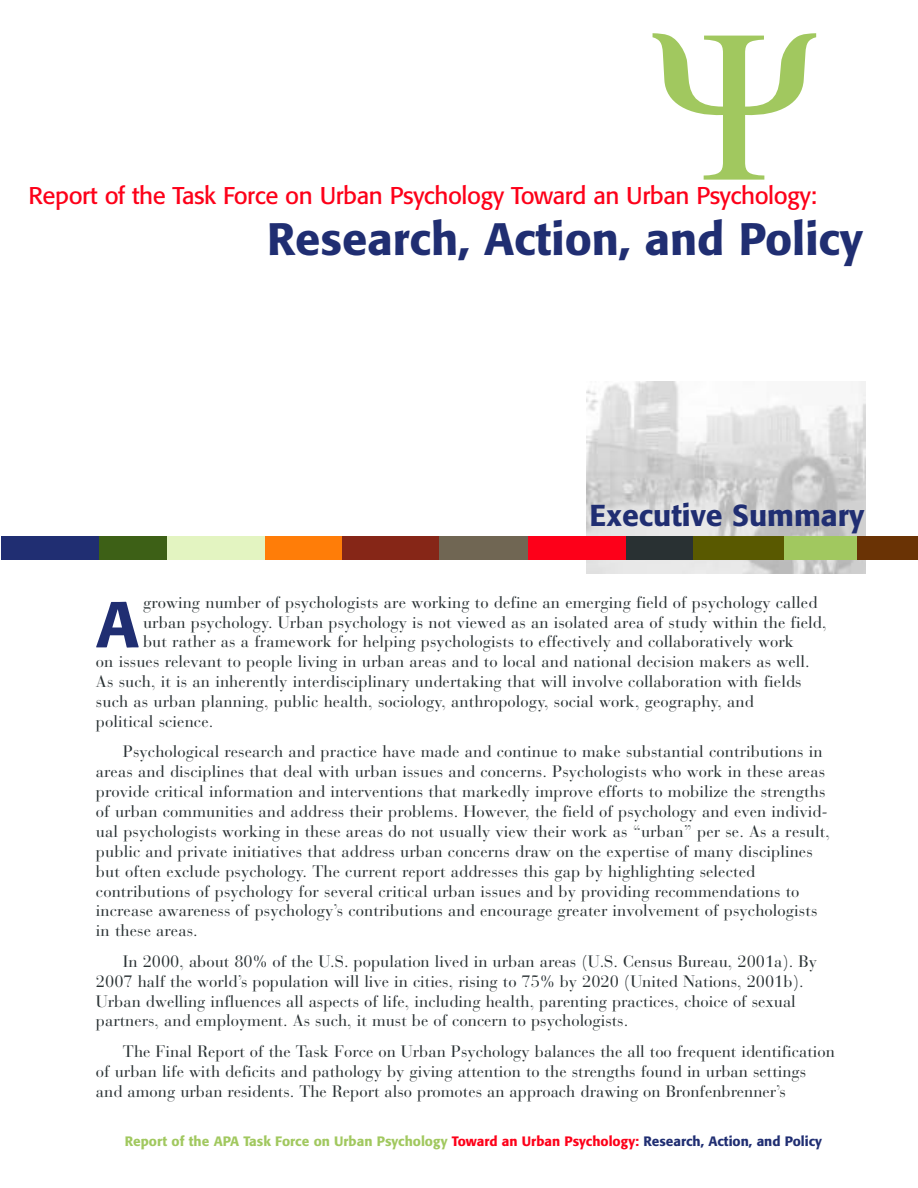
<style>
.page{position:relative;width:918px;height:1188px;background:#fff}
.page>*{position:absolute;margin:0;border:0;box-sizing:border-box;transform-origin:0 0}
.t1{font:500 64.35px "Formata";color:#202e72}
.t2{font:500 45px "Formata";color:#202e72}
.t3{font:500 30px "Formata";color:#202e72}
.t4{font:24px "Formata";letter-spacing:-.02em;color:#fd0019}
.t5{font:16.5px/20px "Bauer Bodoni";letter-spacing:.005em;color:#293133}
.t6{font:500 13.5px "Formata";color:#a1c85f}
.s1{color:#fd0019}
.s2{color:#202e72}
</style>
<div class="page">
<img style="left:587px;top:382px;width:279px;height:192px">
<div style="left:262px;top:536px;width:98px;height:24px;background:#ff7d08"></div>
<div style="left:849px;top:536px;width:69px;height:24px;background:#6a3305"></div>
<div style="left:342px;top:536px;width:98px;height:24px;background:#862617"></div>
<div style="left:759px;top:536px;width:98px;height:24px;background:#a1c85f"></div>
<div style="left:686px;top:536px;width:97px;height:24px;background:#595900"></div>
<div style="left:440px;top:536px;width:97px;height:24px;background:#706653"></div>
<div style="left:595px;top:536px;width:97px;height:24px;background:#293133"></div>
<div style="left:529px;top:536px;width:97px;height:24px;background:#fd0019"></div>
<div style="left:83px;top:536px;width:97px;height:24px;background:#3d6016"></div>
<div style="left:168px;top:536px;width:97px;height:24px;background:#e3f4c1"></div>
<div style="left:2px;top:536px;width:97px;height:24px;background:#202e72"></div>
<h3 class="t4" style="left:28px;top:185px;width:790px">Report of the Task Force on Urban Psychology Toward an Urban Psychology:</h3>
<h2 class="t2" style="left:267px;top:219px;width:597px">Research, Action, and Policy</h2>
<h3 class="t3" style="left:590px;top:502px;width:276px">Executive Summary</h3>
<h1 class="t1" style="left:96px;top:597px;width:44px">A</h1>
<p class="t5" style="left:143px;top:594px;width:676px">growing number of psychologists are working to define an emerging field of psychology called</p>
<p class="t5" style="left:143px;top:614px;width:685px">urban psychology. Urban psychology is not viewed as an isolated area of study within the field,</p>
<p class="t5" style="left:143px;top:634px;width:653px">but rather as a framework for helping psychologists to effectively and collaboratively work</p>
<p class="t5" style="left:96px;top:654px;width:715px">on issues relevant to people living in urban areas and to local and national decision makers as well.</p>
<p class="t5" style="left:96px;top:674px;width:707px">As such, it is an inherently interdisciplinary undertaking that will involve collaboration with fields</p>
<p class="t5" style="left:96px;top:694px;width:660px">such as urban planning, public health, sociology, anthropology, social work, geography, and</p>
<p class="t5" style="left:96px;top:713px;width:119px">political science.</p>
<p class="t5" style="left:96px;top:744px;width:736px;text-indent:27px">Psychological research and practice have made and continue to make substantial contributions in areas and disciplines that deal with urban issues and concerns. Psychologists who work in these areas provide critical information and interventions that markedly improve efforts to mobilize the strengths of urban communities and address their problems. However, the field of psychology and even individ&shy;ual psychologists working in these areas do not usually view their work as “urban” per se. As a result, public and private initiatives that address urban concerns draw on the expertise of many disciplines but often exclude psychology. The current report addresses this gap by highlighting selected contributions of psychology for several critical urban issues and by providing recommendations to increase awareness of psychology’s contributions and encourage greater involvement of psychologists in these areas.</p>
<p class="t5" style="left:96px;top:953px;width:722px;text-indent:27px">In 2000, about 80% of the U.S. population lived in urban areas (U.S. Census Bureau, 2001a). By 2007 half the world’s population will live in cities, rising to 75% by 2020 (United Nations, 2001b).<br>Urban dwelling influences all aspects of life, including health, parenting practices, choice of sexual partners, and employment. As such, it must be of concern to psychologists.</p>
<p class="t5" style="left:96px;top:1043px;width:740px;text-indent:27px">The Final Report of the Task Force on Urban Psychology balances the all too frequent identification of urban life with deficits and pathology by giving attention to the strengths found in urban settings and among urban residents. The Report also promotes an approach drawing on Bronfenbrenner’s</p>
<p class="t6" style="left:125px;top:1136px;width:699px">Report of the APA Task Force on Urban Psychology <span class="s1">Toward an Urban Psychology:</span> <span class="s2">Research, Action, and Policy</span></p>
</div>
